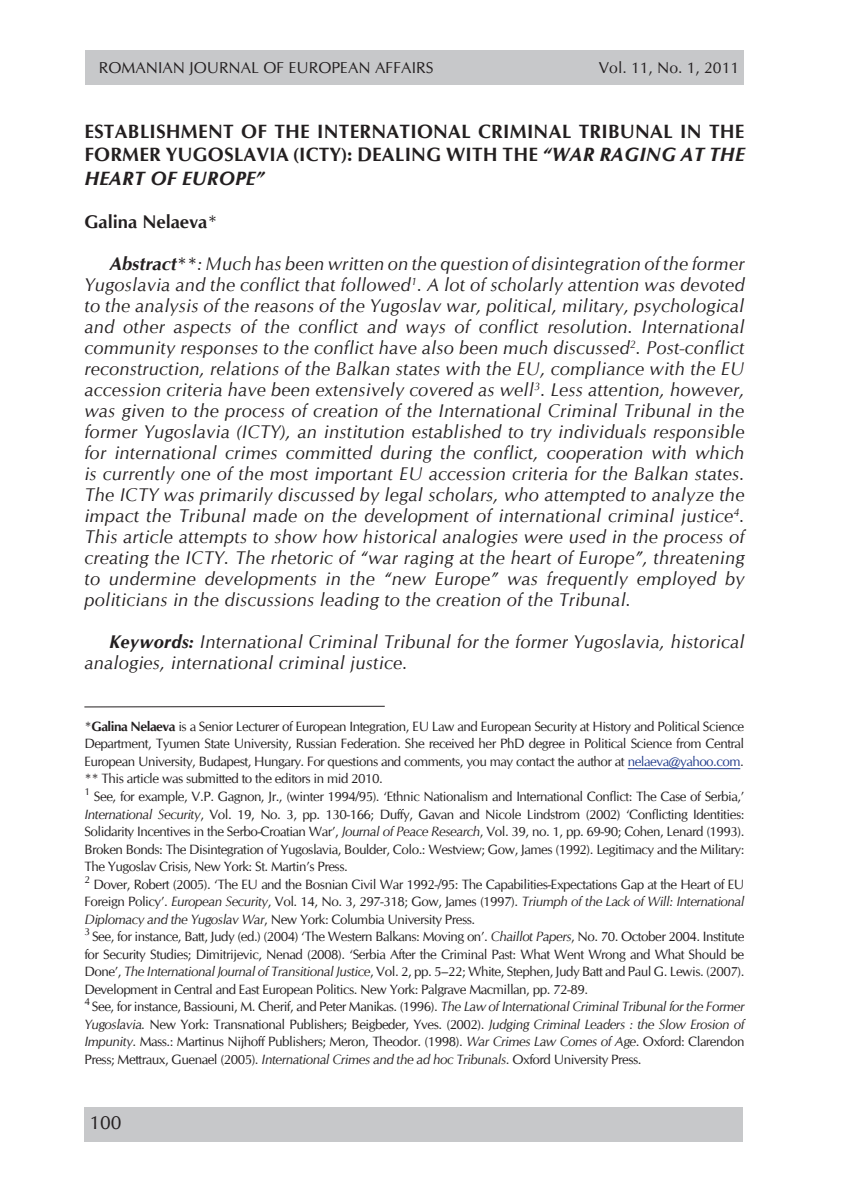
<style>
.page{position:relative;width:844px;height:1191px;background:#fff}
.page>*{position:absolute;margin:0;border:0;box-sizing:border-box;transform-origin:0 0}
.t1{font:700 19.25px/23.1px "CG Omega";letter-spacing:.01em;color:#231f20;text-align:justify}
.t2{font:19.25px "CG Omega";color:#231f20}
.t3{font:italic 18.38px/21px "CG Omega";letter-spacing:.01em;color:#231f20;text-align:justify}
.t4{font:700 18.38px "CG Omega";color:#231f20}
.t5{font:15.75px "CG Omega";color:#231f20}
.t6{font:13.47px/17.5px "CG Omega";letter-spacing:-.035em;color:#231f20;text-align:justify}
.s1{font-style:italic}
.s2{font-weight:400}
.s3{font-weight:700}
.s4{color:#253f8e}
</style>
<div class="page">
<div style="left:84px;top:1107px;width:658px;height:34px;background:#c7c8ca"></div>
<div style="left:85px;top:50px;width:658px;height:35px;background:#c7c8ca"></div>
<hr style="left:627px;top:768px;width:113px;height:1px;background:#253f8e">
<svg style="left:84px;top:705px;width:301px;height:3px"></svg>
<p class="t5" style="left:99px;top:59px;width:336px">ROMANIAN JOURNAL OF EUROPEAN AFFAIRS</p>
<p class="t5" style="left:598px;top:59px;width:142px">Vol. 11, No. 1, 2011</p>
<p class="t1" style="left:84px;top:120px;width:661px">ESTABLISHMENT OF THE INTERNATIONAL CRIMINAL TRIBUNAL IN THE FORMER YUGOSLAVIA (ICTY): DEALING WITH THE <span class="s1">“WAR RAGING AT THE HEART OF EUROPE”</span></p>
<p class="t4" style="left:84px;top:210px;width:135px">Galina Nelaeva<span class="s2">*</span></p>
<p class="t3" style="left:84px;top:253px;width:661px;text-indent:25px"><span class="s3">Abstract</span>**: Much has been written on the question of disintegration of the former Yugoslavia and the conflict that followed<sup>1</sup>. A lot of scholarly attention was devoted to the analysis of the reasons of the Yugoslav war, political, military, psychological and other aspects of the conflict and ways of conflict resolution. International community responses to the conflict have also been much discussed<sup>2</sup>. Post-conflict reconstruction, relations of the Balkan states with the EU, compliance with the EU accession criteria have been extensively covered as well<sup>3</sup>. Less attention, however, was given to the process of creation of the International Criminal Tribunal in the former Yugoslavia (ICTY), an institution established to try individuals responsible for international crimes committed during the conflict, cooperation with which is currently one of the most important EU accession criteria for the Balkan states.<br>The ICTY was primarily discussed by legal scholars, who attempted to analyze the impact the Tribunal made on the development of international criminal justice<sup>4</sup>.<br>This article attempts to show how historical analogies were used in the process of creating the ICTY. The rhetoric of “war raging at the heart of Europe”, threatening to undermine developments in the “new Europe” was frequently employed by politicians in the discussions leading to the creation of the Tribunal.</p>
<p class="t3" style="left:84px;top:631px;width:661px;text-indent:25px"><span class="s3">Keywords:</span> International Criminal Tribunal for the former Yugoslavia, historical analogies, international criminal justice.</p>
<p class="t6" style="left:84px;top:718px;width:661px">*<span class="s3">Galina Nelaeva</span> is a Senior Lecturer of European Integration, EU Law and European Security at History and Political Science Department, Tyumen State University, Russian Federation. She received her PhD degree in Political Science from Central European University, Budapest, Hungary. For questions and comments, you may contact the author at <span class="s4">nelaeva@yahoo.com</span>.</p>
<p class="t6" style="left:84px;top:770px;width:300px">** This article was submitted to the editors in mid 2010.</p>
<p class="t6" style="left:84px;top:788px;width:661px"><sup>1</sup> See, for example, V.P. Gagnon, Jr., (winter 1994/95). ‘Ethnic Nationalism and International Conflict: The Case of Serbia,’ <span class="s1">International Security</span>, Vol. 19, No. 3, pp. 130-166; Duffy, Gavan and Nicole Lindstrom (2002) ‘Conflicting Identities:<br>Solidarity Incentives in the Serbo-Croatian War’, <span class="s1">Journal of Peace Research</span>, Vol. 39, no. 1, pp. 69-90; Cohen, Lenard (1993).<br>Broken Bonds: The Disintegration of Yugoslavia, Boulder, Colo.: Westview; Gow, James (1992). Legitimacy and the Military:<br>The Yugoslav Crisis, New York: St. Martin’s Press.</p>
<p class="t6" style="left:84px;top:875px;width:661px"><sup>2</sup> Dover, Robert (2005). ‘The EU and the Bosnian Civil War 1992-/95: The Capabilities-Expectations Gap at the Heart of EU Foreign Policy’. <span class="s1">European Security</span>, Vol. 14, No. 3, 297-318; Gow, James (1997). <span class="s1">Triumph of the Lack of Will: International Diplomacy and the Yugoslav War</span>, New York: Columbia University Press.</p>
<p class="t6" style="left:84px;top:928px;width:661px"><sup>3</sup> See, for instance, Batt, Judy (ed.) (2004) ‘The Western Balkans: Moving on’. <span class="s1">Chaillot Papers</span>, No. 70. October 2004. Institute for Security Studies; Dimitrijevic, Nenad (2008). ‘Serbia After the Criminal Past: What Went Wrong and What Should be Done’, <span class="s1">The International Journal of Transitional Justice</span>, Vol. 2, pp. 5–22; White, Stephen, Judy Batt and Paul G. Lewis. (2007).<br>Development in Central and East European Politics. New York: Palgrave Macmillan, pp. 72-89.</p>
<p class="t6" style="left:84px;top:998px;width:661px"><sup>4</sup> See, for instance, Bassiouni, M. Cherif, and Peter Manikas. (1996). <span class="s1">The Law of International Criminal Tribunal for the Former Yugoslavia.</span> New York: Transnational Publishers; Beigbeder, Yves. (2002). <span class="s1">Judging Criminal Leaders : the Slow Erosion of Impunity</span>. Mass.: Martinus Nijhoff Publishers; Meron, Theodor. (1998). <span class="s1">War Crimes Law Comes of Age</span>. Oxford: Clarendon Press; Mettraux, Guenael (2005). <span class="s1">International Crimes and the ad hoc Tribunals</span>. Oxford University Press.</p>
<h1 class="t2" style="left:90px;top:1111px;width:33px">100</h1>
</div>
